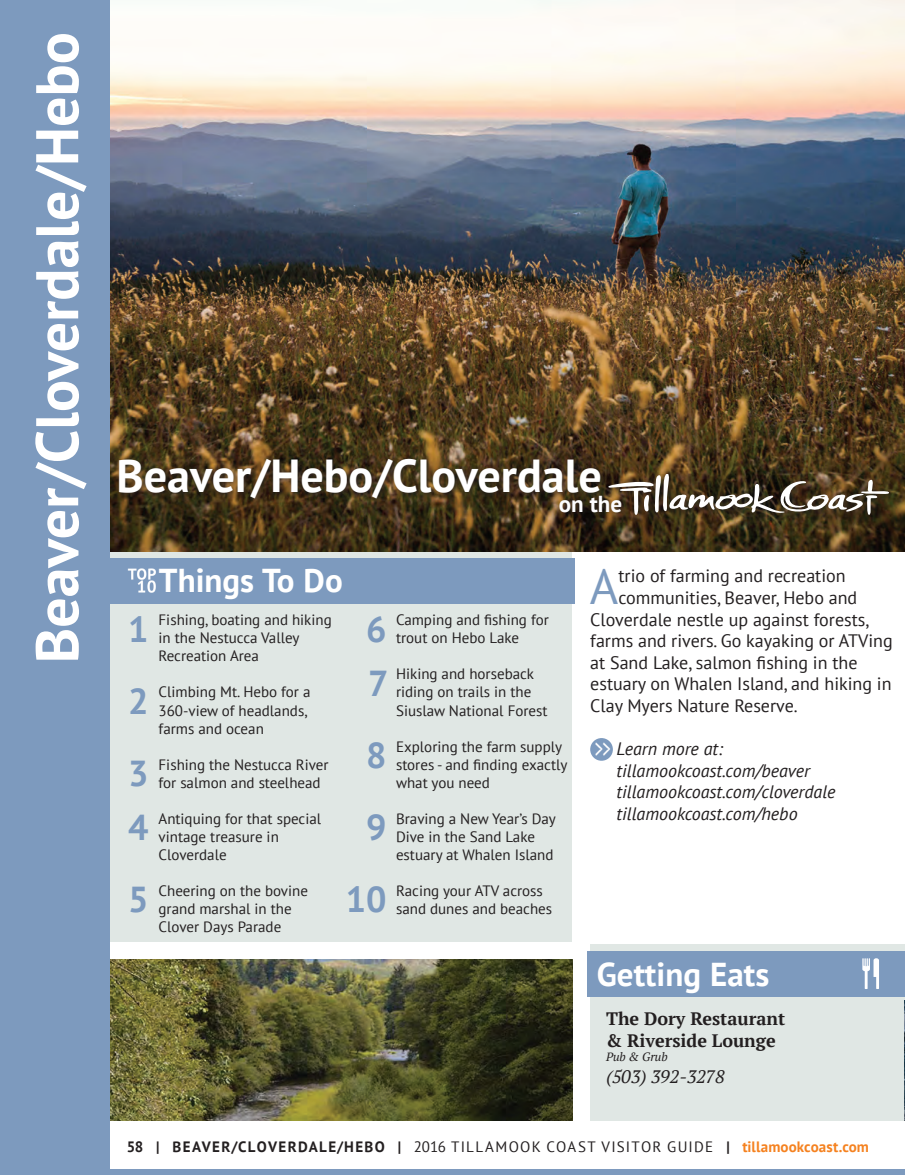
<style>
.page{position:relative;width:905px;height:1175px;background:#fff}
.page>*{position:absolute;margin:0;border:0;box-sizing:border-box;transform-origin:0 0}
.t1{font:700 60px "PT Sans";color:#fff}
._2016_City_Text{font:48.9px "PT Sans";color:#7d9abe}
.LodgingNumbers{font:700 46.05px "PT Sans";color:#fff}
.GettingRestEats{font:700 36px "PT Sans";color:#7d9abe}
.GettingRestEats-2{font:700 33px "PT Sans";color:#fff}
.LodgingNumbers-2{font:27.75px "PT Sans";color:#fff;scale:.6 1}
.LodgingNumbers-3{font:700 23.1px "PT Sans";color:#fdfdfe}
._2016_City_Text-2{font:18px "PT Sans";color:#231f20}
.LodgingNumbers-4{font:italic 18px "PT Sans";color:#231f20}
.t2{font:700 18px "PT Serif";color:#231f20}
.t3{font:italic 18px "PT Serif";color:#231f20}
._2016_City_Text-3{font:italic 18px "PT Sans";color:#231f20}
.LodgingNumbers-5{font:15px/18px "PT Sans";color:#231f20}
.Folio{font:15px "PT Sans";letter-spacing:.085em;color:#231f20}
.t4{font:italic 12px "PT Serif";color:#231f20}
.s1{font-weight:700}
.s2{font-weight:700;color:#f58220}
</style>
<div class="page">
<img style="left:904px;top:1000px;width:1px;height:120px">
<img style="left:110px;top:959px;width:462px;height:161px">
<div style="left:590px;top:943px;width:314px;height:177px;background:#e0e7e4"></div>
<div style="left:845px;top:951px;width:59px;height:45px;background:#7d9abe"></div>
<div style="left:587px;top:951px;width:257px;height:45px;background:#7d9abe"></div>
<svg style="left:862px;top:958px;width:17px;height:31px"></svg>
<div style="left:99px;top:550px;width:473px;height:391px;background:#e0e7e4"></div>
<div style="left:96px;top:558px;width:479px;height:46px;background:#7d9abe"></div>
<div style="left:590px;top:738px;width:23px;height:22px;background:#7d9abe;border-radius:50%"></div>
<div style="left:0;top:1169px;width:904px;height:5px;background:#7d9abe"></div>
<img style="left:109px;top:0;width:795px;height:551px">
<div style="left:0;top:0;width:109px;height:1174px;background:#7d9abe"></div>
<div style="left:116px;top:455px;width:490px;height:49px;background:#231f20;opacity:.75"></div>
<div style="left:607px;top:475px;width:282px;height:49px;background:#231f20;opacity:.75"></div>
<svg style="left:608px;top:475px;width:281px;height:40px"></svg>
<div style="left:556px;top:491px;width:72px;height:27px;background:#231f20;opacity:.75"></div>
<img style="left:127px;top:568px;width:29px;height:25px">
<p class="t1" style="left:18px;top:663px;width:632px;rotate:-90deg">Beaver/Cloverdale/Hebo</p>
<p class="LodgingNumbers" style="left:117px;top:445px;width:486px">Beaver/Hebo/Cloverdale</p>
<p class="LodgingNumbers-3" style="left:559px;top:488px;width:65px">on the</p>
<p class="GettingRestEats" style="left:128px;top:605px;width:22px">1</p>
<p class="GettingRestEats" style="left:128px;top:677px;width:22px">2</p>
<p class="GettingRestEats" style="left:128px;top:749px;width:22px">3</p>
<p class="GettingRestEats" style="left:128px;top:803px;width:22px">4</p>
<p class="GettingRestEats" style="left:128px;top:875px;width:22px">5</p>
<p class="GettingRestEats-2" style="left:159px;top:559px;width:185px">Things To Do</p>
<p class="LodgingNumbers-5" style="left:158px;top:611px;width:175px">Fishing, boating and hiking in the Nestucca Valley<br>Recreation Area</p>
<p class="LodgingNumbers-5" style="left:158px;top:683px;width:153px">Climbing Mt. Hebo for a<br>360-view of headlands, farms and ocean</p>
<p class="LodgingNumbers-5" style="left:158px;top:755px;width:172px">Fishing the Nestucca River for salmon and steelhead</p>
<p class="LodgingNumbers-5" style="left:158px;top:809px;width:164px">Antiquing for that special vintage treasure in<br>Cloverdale</p>
<p class="LodgingNumbers-5" style="left:158px;top:881px;width:151px">Cheering on the bovine grand marshal in the<br>Clover Days Parade</p>
<p class="GettingRestEats" style="left:366px;top:605px;width:22px">6</p>
<p class="GettingRestEats" style="left:368px;top:659px;width:22px">7</p>
<p class="GettingRestEats" style="left:366px;top:731px;width:22px">8</p>
<p class="GettingRestEats" style="left:366px;top:803px;width:22px">9</p>
<p class="GettingRestEats" style="left:346px;top:875px;width:42px">10</p>
<p class="LodgingNumbers-5" style="left:396px;top:611px;width:154px">Camping and fishing for trout on Hebo Lake</p>
<p class="LodgingNumbers-5" style="left:396px;top:665px;width:153px">Hiking and horseback riding on trails in the<br>Siuslaw National Forest</p>
<p class="LodgingNumbers-5" style="left:396px;top:737px;width:173px">Exploring the farm supply stores - and finding exactly what you need</p>
<p class="LodgingNumbers-5" style="left:396px;top:809px;width:161px">Braving a New Year’s Day<br>Dive in the Sand Lake estuary at Whalen Island</p>
<p class="LodgingNumbers-5" style="left:396px;top:881px;width:158px">Racing your ATV across sand dunes and beaches</p>
<p class="_2016_City_Text" style="left:590px;top:555px;width:30px">A</p>
<p class="_2016_City_Text-2" style="left:618px;top:564px;width:229px">trio of farming and recreation</p>
<p class="_2016_City_Text-2" style="left:618px;top:586px;width:240px">communities, Beaver, Hebo and</p>
<p class="_2016_City_Text-2" style="left:590px;top:607px;width:281px">Cloverdale nestle up against forests,</p>
<p class="_2016_City_Text-2" style="left:590px;top:629px;width:304px">farms and rivers. Go kayaking or ATVing</p>
<p class="_2016_City_Text-2" style="left:590px;top:651px;width:269px">at Sand Lake, salmon fishing in the</p>
<p class="_2016_City_Text-2" style="left:590px;top:672px;width:303px">estuary on Whalen Island, and hiking in</p>
<p class="_2016_City_Text-2" style="left:590px;top:694px;width:209px">Clay Myers Nature Reserve.</p>
<p class="_2016_City_Text-3" style="left:616px;top:737px;width:108px">Learn more at:</p>
<p class="LodgingNumbers-4" style="left:616px;top:759px;width:195px">tillamookcoast.com/beaver</p>
<p class="LodgingNumbers-4" style="left:616px;top:780px;width:220px">tillamookcoast.com/cloverdale</p>
<p class="LodgingNumbers-4" style="left:616px;top:802px;width:183px">tillamookcoast.com/hebo</p>
<p class="LodgingNumbers-2" style="left:595px;top:731px;width:28px">&gt;&gt;</p>
<p class="GettingRestEats-2" style="left:596px;top:953px;width:174px">Getting Eats</p>
<p class="t2" style="left:606px;top:1007px;width:181px">The Dory Restaurant</p>
<p class="t2" style="left:606px;top:1028px;width:171px">&amp; Riverside Lounge</p>
<p class="t4" style="left:606px;top:1049px;width:63px">Pub &amp; Grub</p>
<p class="t3" style="left:606px;top:1064px;width:120px">(503) 392-3278</p>
<p class="Folio" style="left:127px;top:1136px;width:743px"><span class="s1">58 | BEAVER/CLOVERDALE/HEBO |</span> 2016 TILLAMOOK COAST VISITOR GUIDE <span class="s1">|</span> <span class="s2">tillamookcoast.com</span></p>
</div>
